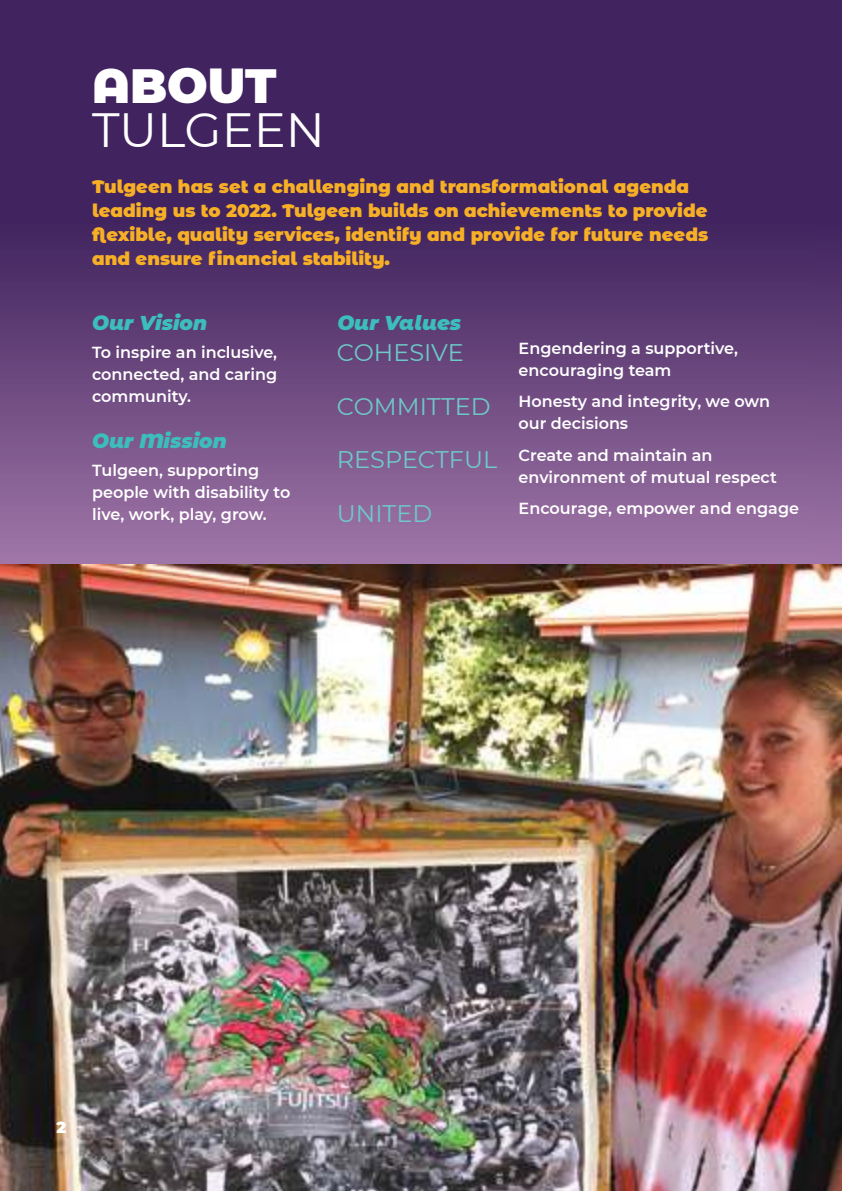
<style>
.page{position:relative;width:842px;height:1191px;background:#fff}
.page>*{position:absolute;margin:0;border:0;box-sizing:border-box;transform-origin:0 0}
.t1{font:48px "Montserrat";color:#fff}
.t2{font:900 48px "Montserrat";color:#fff}
.t3{font:24px "Montserrat";color:#6ec9c7}
.t4{font:italic 900 20px "Montserrat Alternates";color:#3cbebc}
.t5{font:900 18px/24px "Montserrat Alternates";color:#f7af26}
.t6{font:600 16px/22px "Montserrat";color:#fff}
.t7{font:900 16px "Montserrat Alternates";color:#fff}
.s1{font-weight:400;font-size:24px;color:#6ec9c7}
</style>
<div class="page">
<img style="left:0;top:0;width:813px;height:564px">
<img style="left:813px;top:0;width:29px;height:564px">
<img style="left:0;top:564px;width:842px;height:627px">
<h1 class="t2" style="left:92px;top:50px;width:186px">ABOUT</h1>
<h1 class="t1" style="left:92px;top:111px;width:234px">TULGEEN</h1>
<p class="t5" style="left:92px;top:176px;width:617px">Tulgeen has set a challenging and transformational agenda leading us to 2022. Tulgeen builds on achievements to provide flexible, quality services, identify and provide for future needs and ensure financial stability.</p>
<p class="t4" style="left:92px;top:313px;width:116px">Our Vision</p>
<p class="t6" style="left:92px;top:342px;width:187px;text-align:justify">To inspire an inclusive, connected, and caring community.</p>
<p class="t4" style="left:92px;top:431px;width:136px">Our Mission</p>
<p class="t6" style="left:92px;top:460px;width:200px">Tulgeen, supporting people with disability to live, work, play, grow.</p>
<p class="t4" style="left:337px;top:313px;width:125px">Our Values</p>
<h2 class="t3" style="left:337px;top:343px;width:128px">COHESIVE</h2>
<p class="t6" style="left:519px;top:338px;width:221px">Engendering a supportive, encouraging team</p>
<p class="t6" style="left:519px;top:391px;width:253px;text-indent:-182px"><span class="s1">COMMITTED</span> Honesty and integrity, we own our decisions</p>
<p class="t6" style="left:519px;top:445px;width:260px;text-indent:-182px"><span class="s1">RESPECTFUL</span> Create and maintain an environment of mutual respect</p>
<h2 class="t3" style="left:337px;top:504px;width:97px">UNITED</h2>
<p class="t6" style="left:519px;top:498px;width:282px">Encourage, empower and engage</p>
<p class="t7" style="left:56px;top:1120px;width:11px">2</p>
</div>
